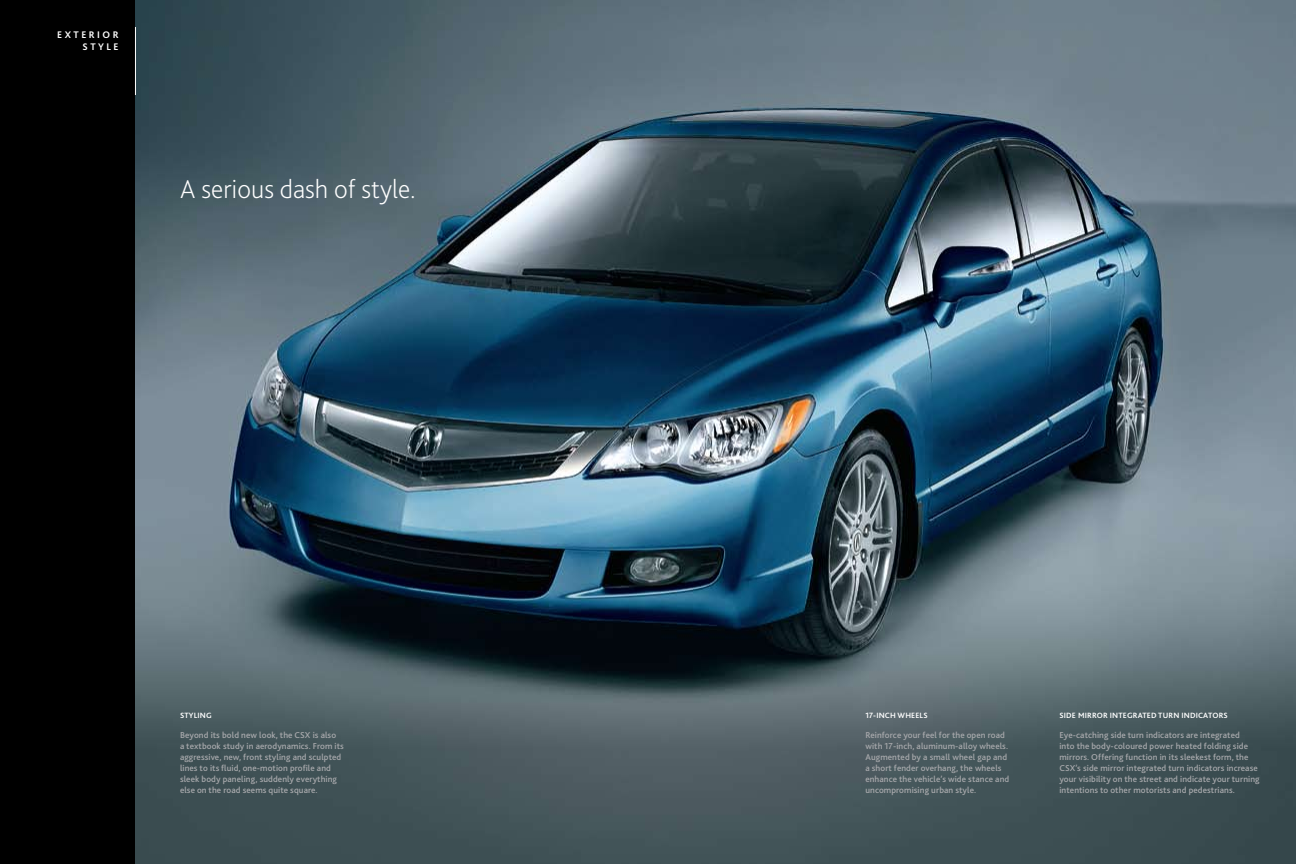
<style>
.page{position:relative;width:1296px;height:864px;background:#fff}
.page>*{position:absolute;margin:0;border:0;box-sizing:border-box;transform-origin:0 0}
.t1{font:200 27px "Bliss 2";color:#fff}
.t2{font:700 10px/12px "Bliss 2";letter-spacing:.25em;color:#fff;text-align:right}
.t3{font:500 9px/11px "Bliss 2";letter-spacing:.01em;color:#a8a9ac}
.t4{font:700 8px "Bliss 2";letter-spacing:.02em;color:#fff}
</style>
<div class="page">
<div style="left:0;top:0;width:135px;height:864px;background:#000"></div>
<img style="left:135px;top:0;width:1161px;height:864px">
<hr style="left:135px;top:27px;width:1px;height:68px;background:#fff">
<p class="t2" style="left:57px;top:29px;width:63px">EXTERIOR<br>STYLE</p>
<h1 class="t1" style="left:180px;top:172px;width:237px">A serious dash of style.</h1>
<p class="t4" style="left:180px;top:710px;width:33px">STYLING</p>
<p class="t3" style="left:180px;top:729px;width:165px">Beyond its bold new look, the CSX is also<br>a textbook study in aerodynamics. From its aggressive, new, front styling and sculpted lines to its fluid, one-motion profile and sleek body paneling, suddenly everything else on the road seems quite square.</p>
<p class="t4" style="left:865px;top:710px;width:64px">17-INCH WHEELS</p>
<p class="t3" style="left:865px;top:729px;width:145px">Reinforce your feel for the open road with 17-inch, aluminum-alloy wheels.<br>Augmented by a small wheel gap and a short fender overhang, the wheels enhance the vehicle’s wide stance and uncompromising urban style.</p>
<p class="t4" style="left:1059px;top:710px;width:170px">SIDE MIRROR INTEGRATED TURN INDICATORS</p>
<p class="t3" style="left:1059px;top:729px;width:202px">Eye-catching side turn indicators are integrated<br>into the body-coloured power heated folding side mirrors. Offering function in its sleekest form, the CSX’s side mirror integrated turn indicators increase your visibility on the street and indicate your turning intentions to other motorists and pedestrians.</p>
</div>
